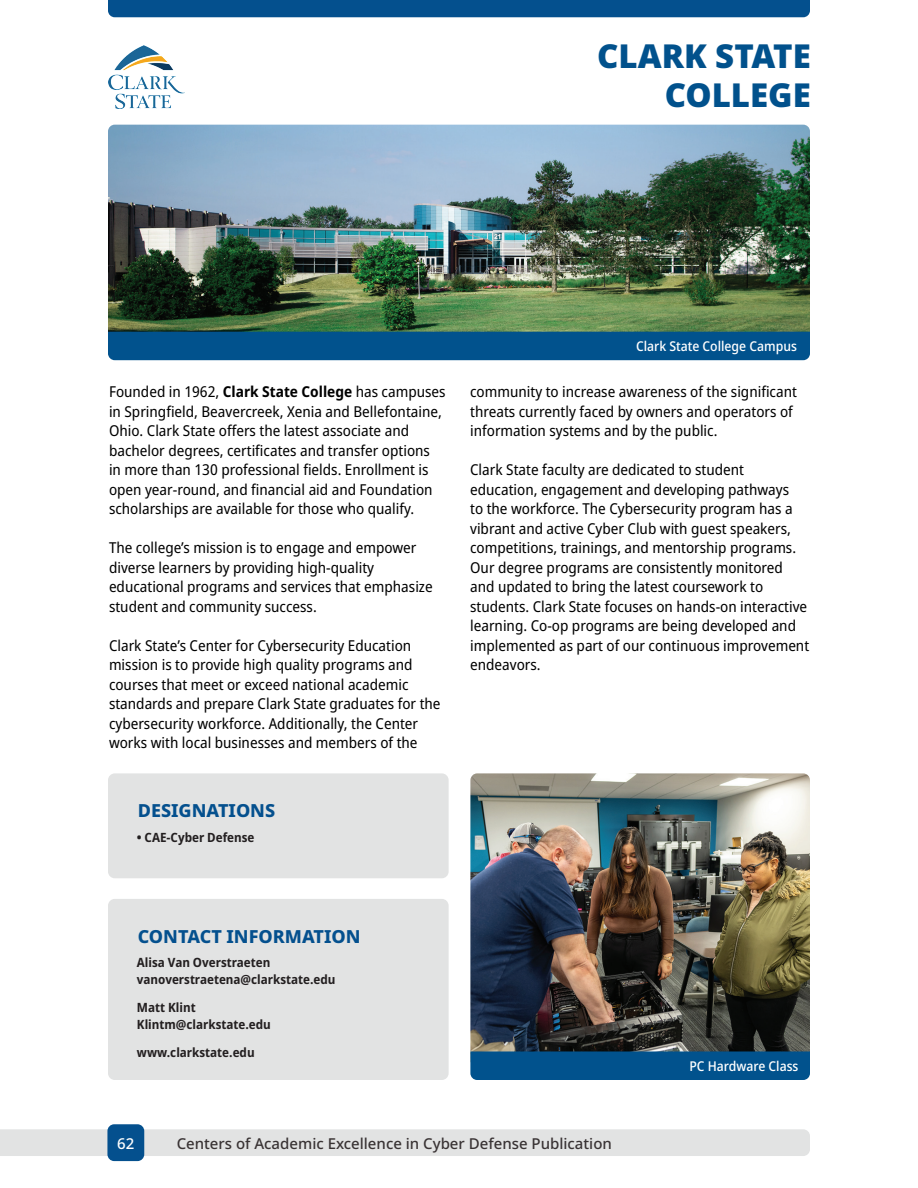
<style>
.page{position:relative;width:918px;height:1188px;background:#fff}
.page>*{position:absolute;margin:0;border:0;box-sizing:border-box;transform-origin:0 0}
.t1{font:900 33px/39.6px "Noto Sans";color:#01518c;text-align:right}
.t2{font:800 18px "Noto Sans";color:#04508e}
.t3{font:semi-condensed 15px/19.5px "Noto Sans";color:#000}
.t4{font:500 15px "Noto Sans";color:#393334}
.t5{font:500 15px "Noto Sans";color:#fff}
.t6{font:500 semi-condensed 13.5px "Noto Sans";color:#fff}
.t7{font:700 semi-condensed 12.75px/16.5px "Noto Sans";color:#231f20}
.s1{font-weight:700}
</style>
<div class="page">
<div style="left:0;top:1129px;width:810px;height:27px;background:#e2e3e3"></div>
<div style="left:107px;top:1124px;width:37px;height:37px;background:#04508e;border-radius:7px"></div>
<div style="left:108px;top:0;width:702px;height:17px;background:#04508e"></div>
<div style="left:108px;top:899px;width:341px;height:181px;background:#e2e3e3;border-radius:7px"></div>
<div style="left:108px;top:773px;width:341px;height:105px;background:#e2e3e3;border-radius:7px"></div>
<img style="left:108px;top:125px;width:702px;height:207px">
<img style="left:109px;top:45px;width:75px;height:63px">
<img style="left:470px;top:773px;width:340px;height:278px">
<div style="left:108px;top:332px;width:702px;height:28px;background:#01528d"></div>
<div style="left:470px;top:1051px;width:340px;height:29px;background:#01528d"></div>
<h1 class="t1" style="left:597px;top:36px;width:215px">CLARK STATE<br>COLLEGE</h1>
<p class="t3" style="left:109px;top:382px;width:338px">Founded in 1962, <span class="s1">Clark State College</span> has campuses in Springfield, Beavercreek, Xenia and Bellefontaine, Ohio. Clark State offers the latest associate and bachelor degrees, certificates and transfer options in more than 130 professional fields. Enrollment is open year-round, and financial aid and Foundation scholarships are available for those who qualify.</p>
<p class="t3" style="left:109px;top:538px;width:325px">The college’s mission is to engage and empower diverse learners by providing high-quality educational programs and services that emphasize student and community success.</p>
<p class="t3" style="left:109px;top:636px;width:333px">Clark State’s Center for Cybersecurity Education mission is to provide high quality programs and courses that meet or exceed national academic standards and prepare Clark State graduates for the cybersecurity workforce. Additionally, the Center works with local businesses and members of the</p>
<p class="t2" style="left:138px;top:798px;width:139px">DESIGNATIONS</p>
<p class="t7" style="left:137px;top:829px;width:119px">• CAE-Cyber Defense</p>
<p class="t6" style="left:636px;top:336px;width:162px">Clark State College Campus</p>
<p class="t3" style="left:470px;top:382px;width:328px">community to increase awareness of the significant threats currently faced by owners and operators of information systems and by the public.</p>
<p class="t3" style="left:470px;top:460px;width:341px">Clark State faculty are dedicated to student education, engagement and developing pathways<br>to the workforce. The Cybersecurity program has a vibrant and active Cyber Club with guest speakers, competitions, trainings, and mentorship programs.<br>Our degree programs are consistently monitored and updated to bring the latest coursework to students. Clark State focuses on hands-on interactive learning. Co-op programs are being developed and implemented as part of our continuous improvement endeavors.</p>
<p class="t2" style="left:138px;top:924px;width:224px">CONTACT INFORMATION</p>
<p class="t7" style="left:137px;top:955px;width:200px">Alisa Van Overstraeten vanoverstraetena@clarkstate.edu</p>
<p class="t7" style="left:137px;top:1000px;width:136px">Matt Klint<br>Klintm@clarkstate.edu</p>
<p class="t7" style="left:137px;top:1045px;width:119px">www.clarkstate.edu</p>
<p class="t6" style="left:689px;top:1057px;width:111px">PC Hardware Class</p>
<p class="t5" style="left:117px;top:1133px;width:19px">62</p>
<p class="t4" style="left:177px;top:1132px;width:437px">Centers of Academic Excellence in Cyber Defense Publication</p>
</div>
